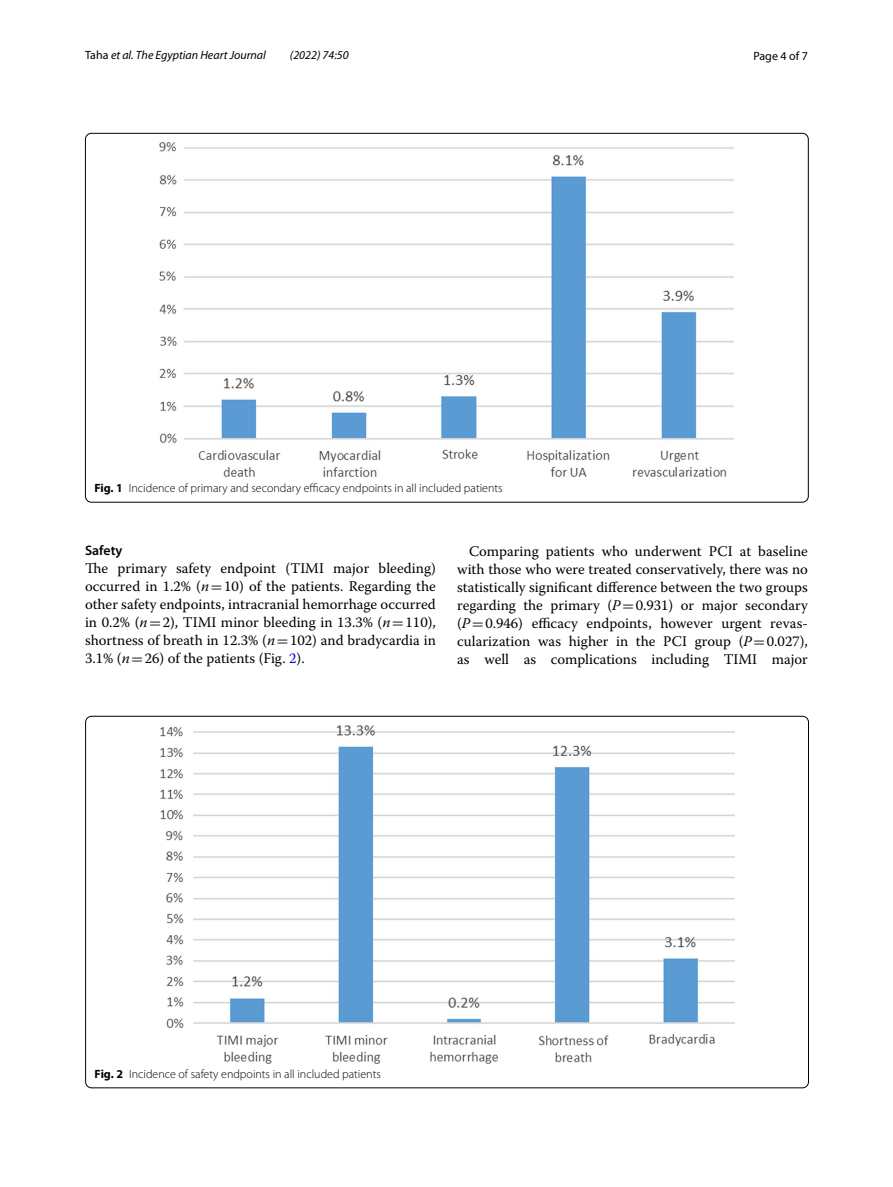
<style>
.page{position:relative;width:893px;height:1187px;background:#fff}
.page>*{position:absolute;margin:0;border:0;box-sizing:border-box;transform-origin:0 0}
.t1{font:14.7px/18px "Warnock Pro";color:#000;text-align:justify}
.t2{font:600 13.8px "Myriad Pro";color:#000}
.t3{font:300 12px "Myriad Pro";color:#000}
.t4{font:italic 12px "Myriad Pro";color:#000}
.t5{font:12px "Myriad Pro";color:#000}
.s1{font-style:normal}
.s2{font-weight:700}
.s3{font-style:italic}
.s4{font-family:"MTSY"}
.s5{color:#00f}
</style>
<div class="page">
<img style="left:160px;top:142px;width:574px;height:335px">
<img style="left:160px;top:725px;width:574px;height:338px">
<p class="t4" style="left:85px;top:48px;width:182px"><span class="s1">Taha</span> et al. The Egyptian Heart Journal</p>
<p class="t4" style="left:290px;top:48px;width:60px">(2022) 74:50</p>
<p class="t5" style="left:753px;top:48px;width:56px">Page 4 of 7</p>
<p class="t3" style="left:94px;top:481px;width:410px"><span class="s2">Fig. 1</span> Incidence of primary and secondary efficacy endpoints in all included patients</p>
<p class="t2" style="left:85px;top:541px;width:39px">Safety</p>
<p class="t1" style="left:85px;top:559px;width:352px">The primary safety endpoint (TIMI major bleeding) occurred in 1.2% (<span class="s3">n</span><span class="s4">=</span>10) of the patients. Regarding the other safety endpoints, intracranial hemorrhage occurred in 0.2% (<span class="s3">n</span><span class="s4">=</span>2), TIMI minor bleeding in 13.3% (<span class="s3">n</span><span class="s4">=</span>110), shortness of breath in 12.3% (<span class="s3">n</span><span class="s4">=</span>102) and bradycardia in 3.1% (<span class="s3">n</span><span class="s4">=</span>26) of the patients (Fig. <span class="s5">2</span>).</p>
<p class="t1" style="left:457px;top:541px;width:352px;text-indent:12px">Comparing patients who underwent PCI at baseline with those who were treated conservatively, there was no statistically significant difference between the two groups regarding the primary (<span class="s3">P</span><span class="s4">=</span>0.931) or major secondary (<span class="s3">P</span><span class="s4">=</span>0.946) efficacy endpoints, however urgent revas&shy;cularization was higher in the PCI group (<span class="s3">P</span><span class="s4">=</span>0.027), as well as complications including TIMI major</p>
<p class="t3" style="left:95px;top:1067px;width:288px"><span class="s2">Fig. 2</span> Incidence of safety endpoints in all included patients</p>
</div>
